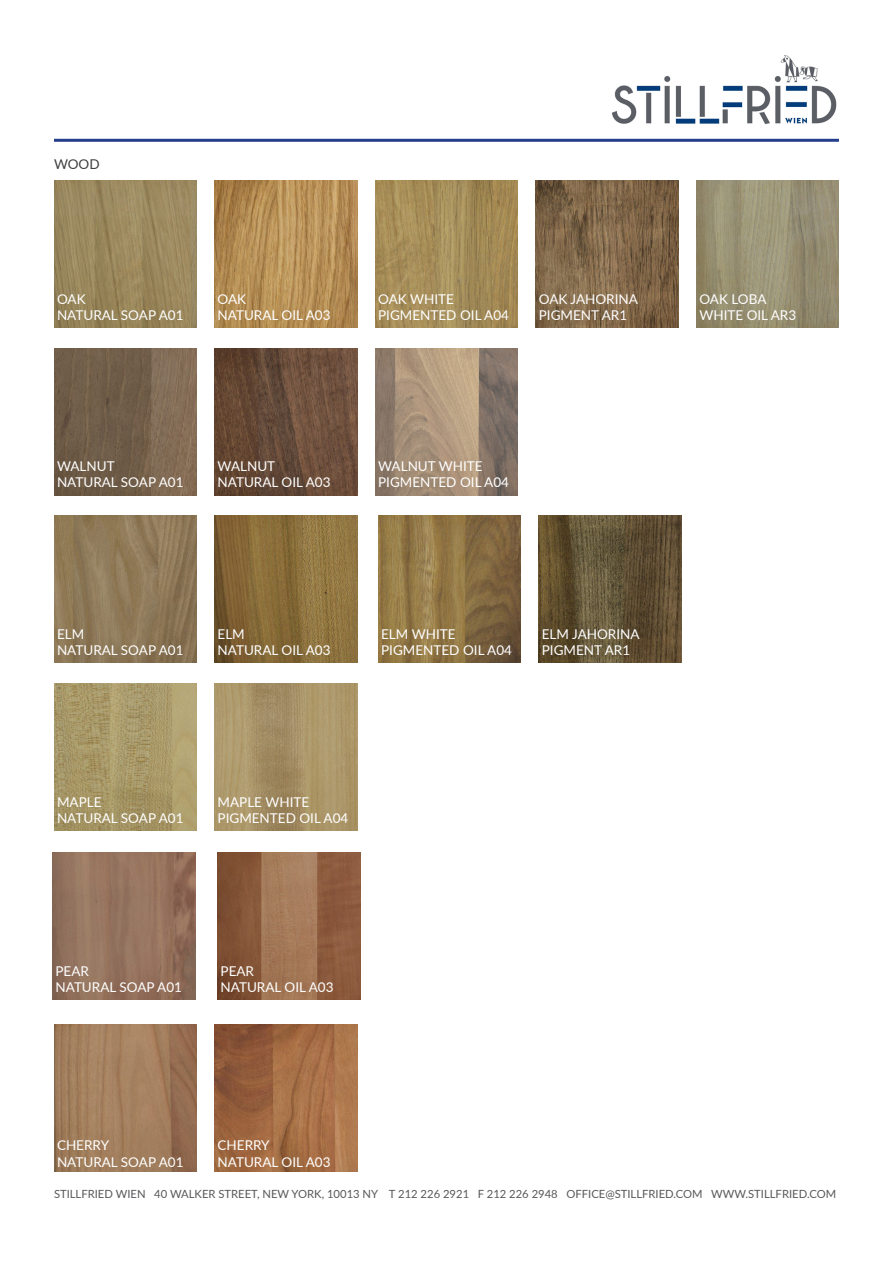
<style>
.page{position:relative;width:893px;height:1263px;background:#fff}
.page>*{position:absolute;margin:0;border:0;box-sizing:border-box;transform-origin:0 0}
.t1{font:13.5px/16.2px "Lato";color:#fff}
.t2{font:13.5px "Lato";color:#3e3e3f}
.t3{font:11.25px "Lato";color:#57585a}
</style>
<div class="page">
<img style="left:605px;top:55px;width:234px;height:84px">
<hr style="left:54px;top:139px;width:785px;height:3px;background:#253f8e">
<img style="left:54px;top:348px;width:143px;height:147px">
<img style="left:54px;top:180px;width:143px;height:147px">
<img style="left:215px;top:348px;width:142px;height:147px">
<img style="left:215px;top:180px;width:142px;height:147px">
<img style="left:375px;top:348px;width:143px;height:147px">
<img style="left:375px;top:180px;width:143px;height:147px">
<img style="left:54px;top:516px;width:143px;height:147px">
<img style="left:536px;top:180px;width:142px;height:147px">
<img style="left:215px;top:516px;width:142px;height:147px">
<img style="left:696px;top:180px;width:143px;height:147px">
<img style="left:218px;top:853px;width:142px;height:147px">
<img style="left:378px;top:516px;width:143px;height:147px">
<img style="left:54px;top:1024px;width:143px;height:147px">
<img style="left:539px;top:516px;width:142px;height:147px">
<img style="left:215px;top:1024px;width:142px;height:147px">
<img style="left:54px;top:683px;width:143px;height:147px">
<img style="left:215px;top:683px;width:142px;height:147px">
<img style="left:52px;top:853px;width:143px;height:147px">
<p class="t2" style="left:54px;top:155px;width:47px">WOOD</p>
<p class="t1" style="left:57px;top:290px;width:30px">OAK</p>
<p class="t1" style="left:57px;top:306px;width:128px">NATURAL SOAP A01</p>
<p class="t1" style="left:218px;top:290px;width:30px">OAK</p>
<p class="t1" style="left:218px;top:306px;width:114px">NATURAL OIL A03</p>
<p class="t1" style="left:378px;top:290px;width:132px">OAK WHITE<br>PIGMENTED OIL A04</p>
<p class="t1" style="left:539px;top:290px;width:101px">OAK JAHORINA</p>
<p class="t1" style="left:539px;top:306px;width:90px">PIGMENT AR1</p>
<p class="t1" style="left:699px;top:290px;width:69px">OAK LOBA</p>
<p class="t1" style="left:699px;top:306px;width:98px">WHITE OIL AR3</p>
<p class="t1" style="left:57px;top:458px;width:59px">WALNUT</p>
<p class="t1" style="left:57px;top:474px;width:128px">NATURAL SOAP A01</p>
<p class="t1" style="left:218px;top:458px;width:59px">WALNUT</p>
<p class="t1" style="left:218px;top:474px;width:114px">NATURAL OIL A03</p>
<p class="t1" style="left:378px;top:458px;width:106px">WALNUT WHITE</p>
<p class="t1" style="left:378px;top:474px;width:132px">PIGMENTED OIL A04</p>
<p class="t1" style="left:57px;top:625px;width:29px">ELM</p>
<p class="t1" style="left:57px;top:641px;width:128px">NATURAL SOAP A01</p>
<p class="t1" style="left:218px;top:625px;width:114px">ELM<br>NATURAL OIL A03</p>
<p class="t1" style="left:381px;top:625px;width:76px">ELM WHITE</p>
<p class="t1" style="left:381px;top:641px;width:132px">PIGMENTED OIL A04</p>
<p class="t1" style="left:542px;top:625px;width:99px">ELM JAHORINA</p>
<p class="t1" style="left:542px;top:641px;width:90px">PIGMENT AR1</p>
<p class="t1" style="left:57px;top:793px;width:46px">MAPLE</p>
<p class="t1" style="left:57px;top:809px;width:128px">NATURAL SOAP A01</p>
<p class="t1" style="left:218px;top:793px;width:93px">MAPLE WHITE</p>
<p class="t1" style="left:218px;top:809px;width:132px">PIGMENTED OIL A04</p>
<p class="t1" style="left:56px;top:962px;width:128px">PEAR<br>NATURAL SOAP A01</p>
<p class="t1" style="left:221px;top:962px;width:114px">PEAR<br>NATURAL OIL A03</p>
<p class="t1" style="left:57px;top:1137px;width:128px">CHERRY<br>NATURAL SOAP A01</p>
<p class="t1" style="left:218px;top:1137px;width:114px">CHERRY<br>NATURAL OIL A03</p>
<p class="t3" style="left:54px;top:1186px;width:784px">STILLFRIED WIEN 40 WALKER STREET, NEW YORK, 10013 NY T 212 226 2921 F 212 226 2948 OFFICE@STILLFRIED.COM WWW.STILLFRIED.COM</p>
</div>
